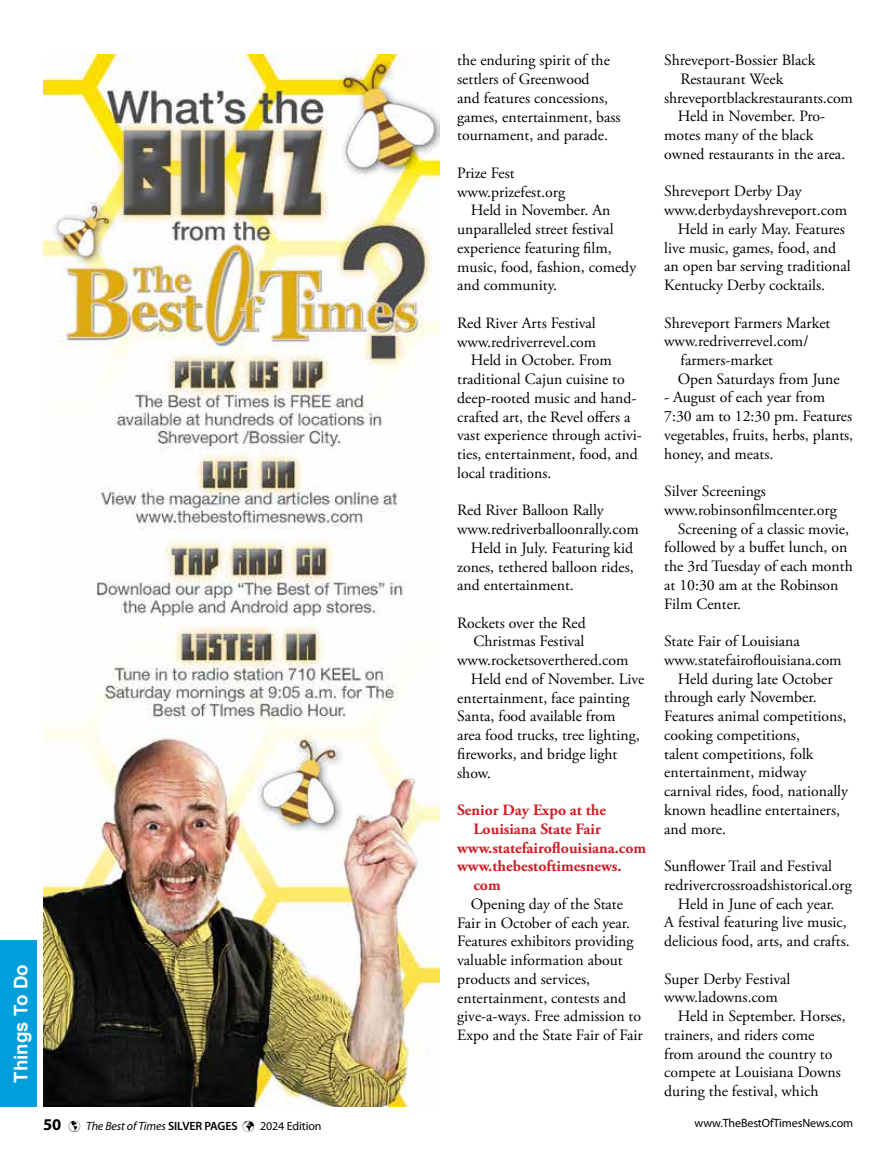
<style>
.page{position:relative;width:891px;height:1161px;background:#fff}
.page>*{position:absolute;margin:0;border:0;box-sizing:border-box;transform-origin:0 0}
.t1{font:700 18.75px "Arial";color:#fff}
.t2{font:15.75px/18.8px "Adobe Garamond Pro";color:#000}
.t3{font:700 15.75px "Adobe Garamond Pro";color:#cc2027}
.t4{font:italic 12px "Myriad Pro";letter-spacing:-.01em;color:#000}
.t5{font:12px "Myriad Pro";letter-spacing:-.01em;color:#000}
.s1{font-weight:700;font-style:normal;font-size:16.5px}
.s2{font-weight:600;font-style:normal}
.s3{font-style:normal}
</style>
<div class="page">
<div style="left:0;top:940px;width:37px;height:167px;background:#009fdb"></div>
<img style="left:43px;top:54px;width:397px;height:1053px">
<p class="t1" style="left:8px;top:1083px;width:120px;rotate:-90deg">Things To Do</p>
<p class="t2" style="left:457px;top:52px;width:165px">the enduring spirit of the settlers of Greenwood<br>and features concessions, games, entertainment, bass tournament, and parade.</p>
<p class="t2" style="left:457px;top:164px;width:59px">Prize Fest</p>
<p class="t2" style="left:457px;top:183px;width:109px">www.prizefest.org</p>
<p class="t2" style="left:471px;top:202px;width:141px">Held in November. An</p>
<p class="t2" style="left:457px;top:220px;width:158px">unparalleled street festival</p>
<p class="t2" style="left:457px;top:239px;width:156px">experience featuring film,</p>
<p class="t2" style="left:457px;top:258px;width:181px">music, food, fashion, comedy</p>
<p class="t2" style="left:457px;top:277px;width:102px">and community.</p>
<p class="t2" style="left:457px;top:314px;width:140px">Red River Arts Festival</p>
<p class="t2" style="left:457px;top:333px;width:141px">www.redriverrevel.com</p>
<p class="t2" style="left:471px;top:352px;width:143px">Held in October. From</p>
<p class="t2" style="left:457px;top:370px;width:169px">traditional Cajun cuisine to</p>
<p class="t2" style="left:457px;top:389px;width:181px">deep-rooted music and hand-</p>
<p class="t2" style="left:457px;top:408px;width:175px">crafted art, the Revel offers a</p>
<p class="t2" style="left:457px;top:426px;width:186px">vast experience through activi-</p>
<p class="t2" style="left:457px;top:445px;width:182px">ties, entertainment, food, and</p>
<p class="t2" style="left:457px;top:464px;width:96px">local traditions.</p>
<p class="t2" style="left:457px;top:501px;width:148px">Red River Balloon Rally</p>
<p class="t2" style="left:457px;top:520px;width:183px">www.redriverballoonrally.com</p>
<p class="t2" style="left:471px;top:539px;width:164px">Held in July. Featuring kid</p>
<p class="t2" style="left:457px;top:558px;width:178px">zones, tethered balloon rides,</p>
<p class="t2" style="left:457px;top:576px;width:118px">and entertainment.</p>
<p class="t2" style="left:457px;top:614px;width:130px">Rockets over the Red</p>
<p class="t2" style="left:473px;top:633px;width:113px">Christmas Festival</p>
<p class="t2" style="left:457px;top:651px;width:173px">www.rocketsoverthered.com</p>
<p class="t2" style="left:471px;top:670px;width:175px">Held end of November. Live</p>
<p class="t2" style="left:457px;top:689px;width:174px">entertainment, face painting</p>
<p class="t2" style="left:457px;top:708px;width:160px">Santa, food available from</p>
<p class="t2" style="left:457px;top:726px;width:184px">area food trucks, tree lighting,</p>
<p class="t2" style="left:457px;top:745px;width:162px">fireworks, and bridge light</p>
<p class="t2" style="left:457px;top:764px;width:35px">show.</p>
<p class="t3" style="left:457px;top:801px;width:150px">Senior Day Expo at the</p>
<p class="t3" style="left:473px;top:820px;width:129px">Louisiana State Fair</p>
<p class="t3" style="left:457px;top:839px;width:191px">www.statefairoflouisiana.com</p>
<p class="t3" style="left:457px;top:857px;width:166px">www.thebestoftimesnews.</p>
<p class="t3" style="left:473px;top:876px;width:29px">com</p>
<p class="t2" style="left:457px;top:895px;width:187px;text-indent:13px">Opening day of the State<br>Fair in October of each year.<br>Features exhibitors providing valuable information about products and services, entertainment, contests and give-a-ways. Free admission to<br>Expo and the State Fair of Fair</p>
<p class="t2" style="left:664px;top:51px;width:153px">Shreveport-Bossier Black</p>
<p class="t2" style="left:680px;top:70px;width:104px">Restaurant Week</p>
<p class="t2" style="left:664px;top:89px;width:190px">shreveportblackrestaurants.com</p>
<p class="t2" style="left:678px;top:108px;width:149px">Held in November. Pro-</p>
<p class="t2" style="left:664px;top:126px;width:151px">motes many of the black</p>
<p class="t2" style="left:664px;top:145px;width:183px">owned restaurants in the area.</p>
<p class="t2" style="left:664px;top:183px;width:139px">Shreveport Derby Day</p>
<p class="t2" style="left:664px;top:201px;width:184px">www.derbydayshreveport.com</p>
<p class="t2" style="left:678px;top:220px;width:169px">Held in early May. Features</p>
<p class="t2" style="left:664px;top:239px;width:173px">live music, games, food, and</p>
<p class="t2" style="left:664px;top:257px;width:188px">an open bar serving traditional</p>
<p class="t2" style="left:664px;top:276px;width:162px">Kentucky Derby cocktails.</p>
<p class="t2" style="left:664px;top:314px;width:168px">Shreveport Farmers Market</p>
<p class="t2" style="left:664px;top:332px;width:146px">www.redriverrevel.com/</p>
<p class="t2" style="left:680px;top:351px;width:94px">farmers-market</p>
<p class="t2" style="left:678px;top:370px;width:164px">Open Saturdays from June</p>
<p class="t2" style="left:664px;top:389px;width:190px">- August of each year from<br>7:30 am to 12:30 pm. Features vegetables, fruits, herbs, plants, honey, and meats.</p>
<p class="t2" style="left:664px;top:482px;width:103px">Silver Screenings</p>
<p class="t2" style="left:664px;top:501px;width:174px">www.robinsonfilmcenter.org</p>
<p class="t2" style="left:678px;top:520px;width:173px">Screening of a classic movie,</p>
<p class="t2" style="left:664px;top:539px;width:185px">followed by a buffet lunch, on</p>
<p class="t2" style="left:664px;top:557px;width:190px">the 3rd Tuesday of each month</p>
<p class="t2" style="left:664px;top:576px;width:176px">at 10:30 am at the Robinson</p>
<p class="t2" style="left:664px;top:595px;width:78px">Film Center.</p>
<p class="t2" style="left:664px;top:632px;width:137px">State Fair of Louisiana</p>
<p class="t2" style="left:664px;top:651px;width:179px">www.statefairoflouisiana.com</p>
<p class="t2" style="left:678px;top:670px;width:156px">Held during late October</p>
<p class="t2" style="left:664px;top:689px;width:154px">through early November.</p>
<p class="t2" style="left:664px;top:707px;width:184px">Features animal competitions,</p>
<p class="t2" style="left:664px;top:726px;width:137px">cooking competitions,</p>
<p class="t2" style="left:664px;top:745px;width:151px">talent competitions, folk</p>
<p class="t2" style="left:664px;top:764px;width:144px">entertainment, midway</p>
<p class="t2" style="left:664px;top:782px;width:185px">carnival rides, food, nationally</p>
<p class="t2" style="left:664px;top:801px;width:177px">known headline entertainers,</p>
<p class="t2" style="left:664px;top:820px;width:63px">and more.</p>
<p class="t2" style="left:664px;top:857px;width:169px">Sunflower Trail and Festival</p>
<p class="t2" style="left:664px;top:876px;width:189px">redrivercrossroadshistorical.org</p>
<p class="t2" style="left:678px;top:895px;width:158px">Held in June of each year.</p>
<p class="t2" style="left:664px;top:914px;width:184px">A festival featuring live music,</p>
<p class="t2" style="left:664px;top:932px;width:187px">delicious food, arts, and crafts.</p>
<p class="t2" style="left:664px;top:970px;width:128px">Super Derby Festival</p>
<p class="t2" style="left:664px;top:989px;width:115px">www.ladowns.com</p>
<p class="t2" style="left:678px;top:1007px;width:169px">Held in September. Horses,</p>
<p class="t2" style="left:664px;top:1026px;width:152px">trainers, and riders come</p>
<p class="t2" style="left:664px;top:1045px;width:170px">from around the country to</p>
<p class="t2" style="left:664px;top:1063px;width:178px">compete at Louisiana Downs</p>
<p class="t2" style="left:664px;top:1082px;width:156px">during the festival, which</p>
<p class="t4" style="left:43px;top:1119px;width:280px"><span class="s1">50</span> ☑ The Best of Times <span class="s2">SILVER PAGES</span> ✓ <span class="s3">2024 Edition</span></p>
<p class="t5" style="left:695px;top:1115px;width:160px">www.TheBestOfTimesNews.com</p>
</div>
